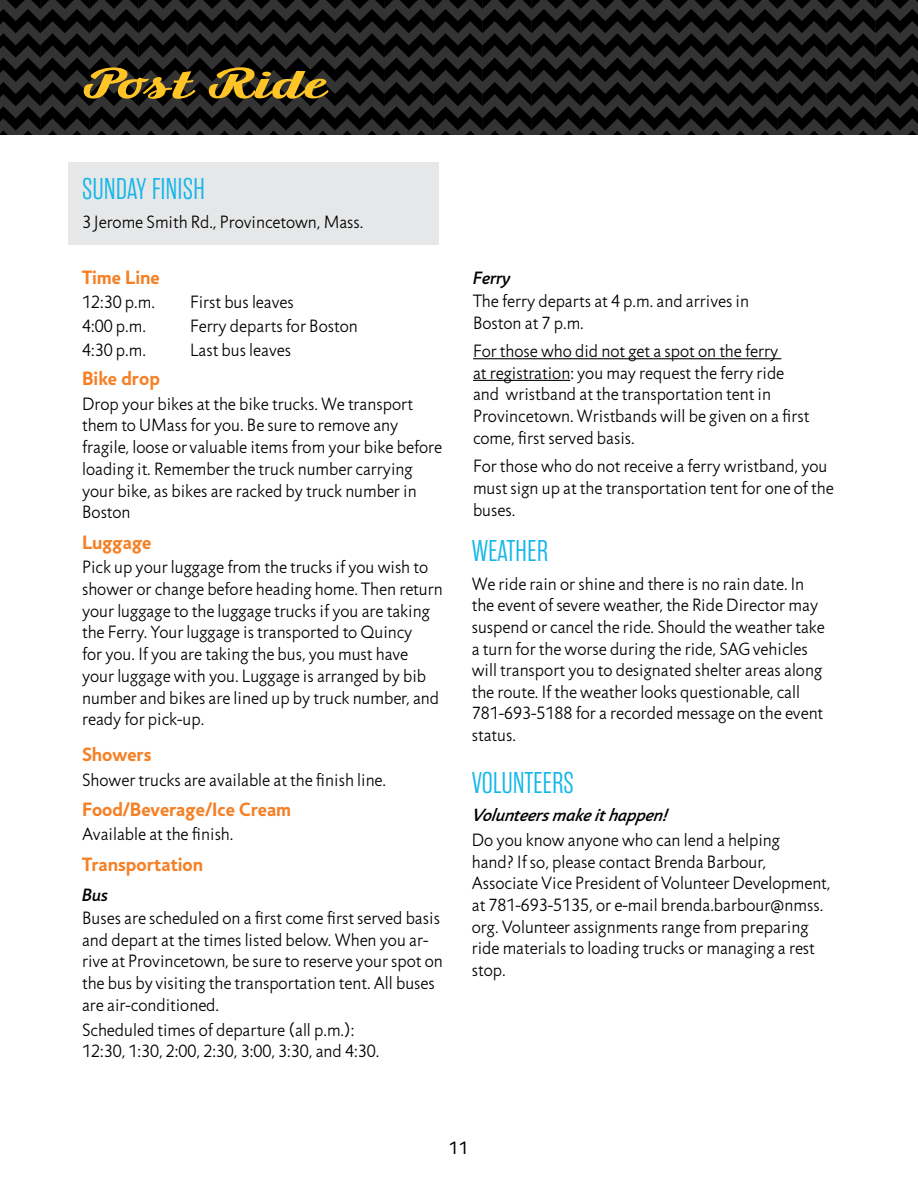
<style>
.page{position:relative;width:918px;height:1188px;background:#fff}
.page>*{position:absolute;margin:0;border:0;box-sizing:border-box;transform-origin:0 0}
.t1{font:52.5px "Zierfische";letter-spacing:.04em;color:#ffc425;scale:1.25 1}
.t2{font:300 30px "Rama Gothic E";color:#13b6ea}
.t3{font:700 19.5px "Jigsaw";color:#f58025}
.t4{font:300 18px/21.6px "Jigsaw";color:#000}
.t5{font:italic 500 18px "Jigsaw";color:#000}
.t6{font:18px "Jigsaw";color:#000}
</style>
<div class="page">
<svg style="left:0;top:0;width:918px;height:135px;background:#1a1a1a"></svg>
<div style="left:68px;top:163px;width:371px;height:82px;background:#e6e7e8"></div>
<hr style="left:473px;top:358px;width:308px;height:1px;background:#000">
<hr style="left:473px;top:380px;width:97px;height:1px;background:#000">
<h1 class="t1" style="left:84px;top:56px;width:194px">Post Ride</h1>
<h2 class="t2" style="left:82px;top:173px;width:124px">SUNDAY FINISH</h2>
<p class="t4" style="left:82px;top:211px;width:283px">3 Jerome Smith Rd., Provincetown, Mass.</p>
<p class="t3" style="left:82px;top:265px;width:79px">Time Line</p>
<p class="t4" style="left:82px;top:291px;width:74px">12:30 p.m.</p>
<p class="t4" style="left:190px;top:291px;width:105px">First bus leaves</p>
<p class="t4" style="left:82px;top:315px;width:65px">4:00 p.m.</p>
<p class="t4" style="left:190px;top:315px;width:169px">Ferry departs for Boston</p>
<p class="t4" style="left:82px;top:339px;width:65px">4:30 p.m.</p>
<p class="t4" style="left:190px;top:339px;width:102px">Last bus leaves</p>
<p class="t3" style="left:82px;top:367px;width:79px">Bike drop</p>
<p class="t4" style="left:82px;top:393px;width:362px">Drop your bikes at the bike trucks. We transport them to UMass for you. Be sure to remove any fragile, loose or valuable items from your bike before loading it. Remember the truck number carrying your bike, as bikes are racked by truck number in Boston</p>
<p class="t3" style="left:82px;top:530px;width:71px">Luggage</p>
<p class="t4" style="left:82px;top:556px;width:362px">Pick up your luggage from the trucks if you wish to shower or change before heading home. Then return your luggage to the luggage trucks if you are taking the Ferry. Your luggage is transported to Quincy<br>for you. If you are taking the bus, you must have your luggage with you. Luggage is arranged by bib number and bikes are lined up by truck number, and ready for pick-up.</p>
<p class="t3" style="left:82px;top:743px;width:71px">Showers</p>
<p class="t4" style="left:82px;top:769px;width:306px">Shower trucks are available at the finish line.</p>
<p class="t3" style="left:82px;top:798px;width:210px">Food/Beverage/Ice Cream</p>
<p class="t4" style="left:82px;top:824px;width:153px">Available at the finish.</p>
<p class="t3" style="left:82px;top:852px;width:123px">Transportation</p>
<p class="t5" style="left:82px;top:884px;width:27px">Bus</p>
<p class="t4" style="left:82px;top:907px;width:362px">Buses are scheduled on a first come first served basis and depart at the times listed below. When you ar&shy;rive at Provincetown, be sure to reserve your spot on the bus by visiting the transportation tent. All buses are air-conditioned.</p>
<p class="t4" style="left:82px;top:1019px;width:299px">Scheduled times of departure (all p.m.):<br>12:30, 1:30, 2:00, 2:30, 3:00, 3:30, and 4:30.</p>
<p class="t5" style="left:473px;top:267px;width:39px">Ferry</p>
<p class="t4" style="left:473px;top:290px;width:277px">The ferry departs at 4 p.m. and arrives in<br>Boston at 7 p.m.</p>
<p class="t4" style="left:473px;top:340px;width:338px">For those who did not get a spot on the ferry<br>at registration: you may request the ferry ride and wristband at the transportation tent in Provincetown. Wristbands will be given on a first come, first served basis.</p>
<p class="t4" style="left:473px;top:455px;width:362px">For those who do not receive a ferry wristband, you must sign up at the transportation tent for one of the buses.</p>
<h2 class="t2" style="left:472px;top:535px;width:78px">WEATHER</h2>
<p class="t4" style="left:472px;top:573px;width:355px">We ride rain or shine and there is no rain date. In the event of severe weather, the Ride Director may suspend or cancel the ride. Should the weather take a turn for the worse during the ride, SAG vehicles will transport you to designated shelter areas along the route. If the weather looks questionable, call 781-693-5188 for a recorded message on the event status.</p>
<h2 class="t2" style="left:472px;top:766px;width:104px">VOLUNTEERS</h2>
<p class="t5" style="left:472px;top:804px;width:202px">Volunteersmake ithappen!</p>
<p class="t4" style="left:472px;top:829px;width:360px">Do you know anyone who can lend a helping<br>hand? If so, please contact Brenda Barbour, Associate Vice President of Volunteer Development, at 781-693-5135, or e-mail brenda.barbour@nmss. org. Volunteer assignments range from preparing ride materials to loading trucks or managing a rest stop.</p>
<p class="t6" style="left:449px;top:1137px;width:21px">11</p>
</div>
